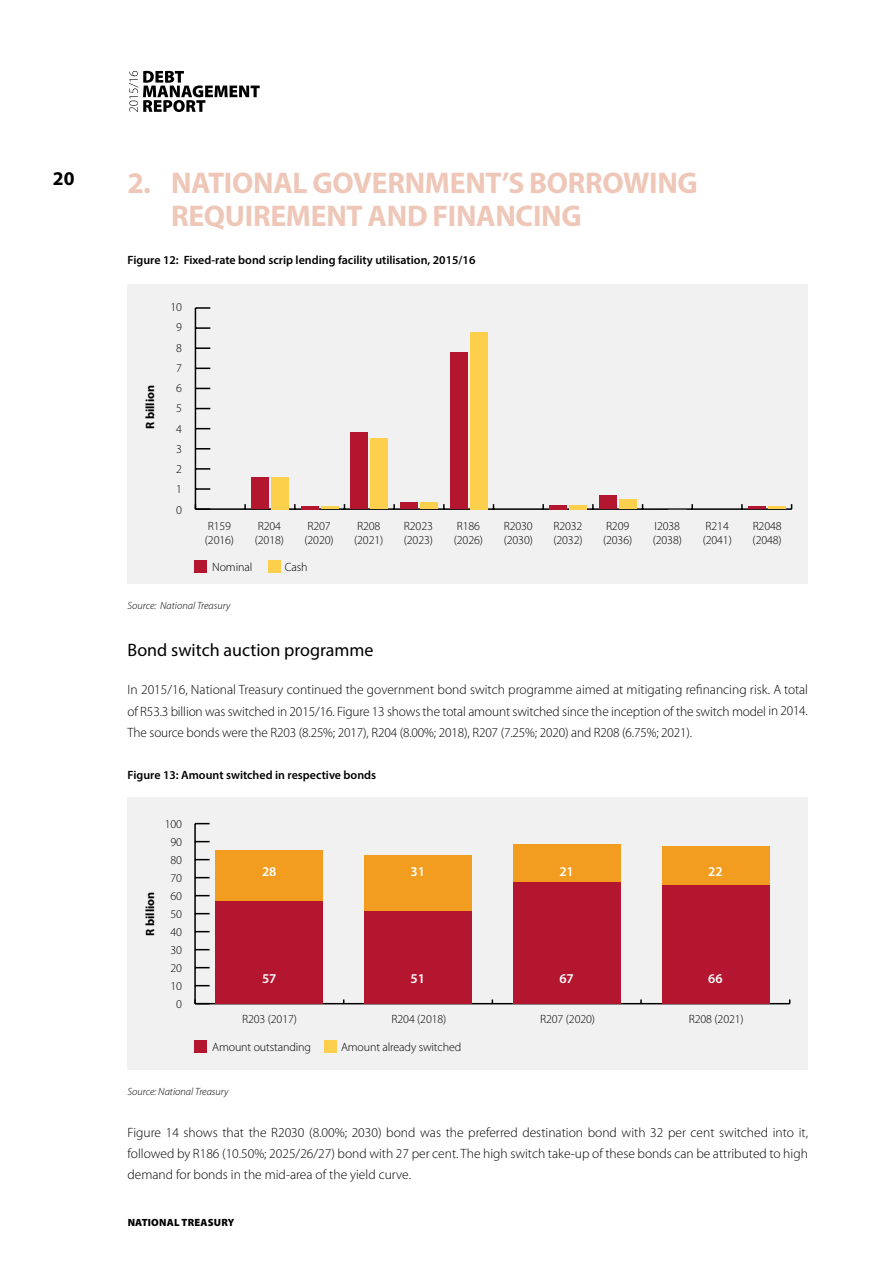
<style>
.page{position:relative;width:893px;height:1263px;background:#fff}
.page>*{position:absolute;margin:0;border:0;box-sizing:border-box;transform-origin:0 0}
.t1{font:700 30px/33px "Myriad Pro";letter-spacing:-.01em;color:#eec7b8}
.t2{font:700 19.5px "Myriad Pro";color:#000}
.t3{font:18px "Myriad Pro";color:#000}
.t4{font:300 13.5px/21px "Myriad Pro";letter-spacing:-.01em;color:#000;text-align:justify}
.t5{font:600 13.5px "Myriad Pro";letter-spacing:-.01em;color:#fff}
.t6{font:300 12px/13.5px "Myriad Pro";letter-spacing:-.01em;color:#000}
.t7{font:600 12px "Myriad Pro";color:#000}
.t8{font:700 12px "Myriad Pro";color:#000}
.t9{font:italic 300 10.5px "Myriad Pro";color:#000}
.t10{font:900 10.5px "Myriad Pro";letter-spacing:.02em;color:#000}
</style>
<div class="page">
<svg style="left:129px;top:71px;width:131px;height:41px"></svg>
<div style="left:128px;top:284px;width:680px;height:300px;background:#f1f1f2"></div>
<div style="left:194px;top:560px;width:13px;height:12px;background:#b5162f"></div>
<div style="left:268px;top:560px;width:13px;height:12px;background:#fccf4d"></div>
<div style="left:128px;top:797px;width:680px;height:272px;background:#f1f1f2"></div>
<div style="left:194px;top:1040px;width:13px;height:13px;background:#b5162f"></div>
<div style="left:324px;top:1040px;width:13px;height:13px;background:#fccf4d"></div>
<hr style="left:195px;top:1003px;width:595px;height:1px;background:#000">
<hr style="left:194px;top:824px;width:2px;height:180px;background:#000">
<svg style="left:194px;top:999px;width:16px;height:5px"></svg>
<svg style="left:196px;top:985px;width:14px;height:1px"></svg>
<svg style="left:196px;top:967px;width:14px;height:1px"></svg>
<svg style="left:196px;top:949px;width:14px;height:1px"></svg>
<svg style="left:196px;top:931px;width:14px;height:1px"></svg>
<svg style="left:196px;top:913px;width:14px;height:1px"></svg>
<svg style="left:196px;top:895px;width:14px;height:1px"></svg>
<svg style="left:196px;top:877px;width:14px;height:1px"></svg>
<svg style="left:196px;top:859px;width:14px;height:1px"></svg>
<svg style="left:196px;top:841px;width:14px;height:1px"></svg>
<svg style="left:195px;top:823px;width:15px;height:1px"></svg>
<div style="left:216px;top:850px;width:107px;height:51px;background:#f29d1f"></div>
<div style="left:364px;top:855px;width:108px;height:56px;background:#f29d1f"></div>
<div style="left:513px;top:844px;width:107px;height:38px;background:#f29d1f"></div>
<div style="left:662px;top:846px;width:107px;height:39px;background:#f29d1f"></div>
<div style="left:216px;top:901px;width:107px;height:103px;background:#b5162f"></div>
<div style="left:364px;top:911px;width:108px;height:93px;background:#b5162f"></div>
<div style="left:513px;top:882px;width:107px;height:122px;background:#b5162f"></div>
<div style="left:662px;top:885px;width:107px;height:119px;background:#b5162f"></div>
<hr style="left:195px;top:508px;width:597px;height:2px;background:#000">
<hr style="left:195px;top:308px;width:1px;height:201px;background:#000">
<svg style="left:195px;top:504px;width:15px;height:6px"></svg>
<svg style="left:196px;top:488px;width:14px;height:2px"></svg>
<svg style="left:196px;top:468px;width:14px;height:2px"></svg>
<svg style="left:196px;top:448px;width:14px;height:1px"></svg>
<svg style="left:196px;top:428px;width:14px;height:1px"></svg>
<svg style="left:196px;top:408px;width:14px;height:1px"></svg>
<svg style="left:196px;top:388px;width:14px;height:1px"></svg>
<svg style="left:196px;top:368px;width:14px;height:1px"></svg>
<svg style="left:196px;top:347px;width:14px;height:2px"></svg>
<svg style="left:196px;top:327px;width:14px;height:2px"></svg>
<svg style="left:195px;top:307px;width:15px;height:2px"></svg>
<div style="left:271px;top:477px;width:18px;height:32px;background:#fccf4d"></div>
<hr style="left:321px;top:506px;width:17px;height:3px;background:#fccf4d">
<div style="left:370px;top:438px;width:18px;height:71px;background:#fccf4d"></div>
<div style="left:420px;top:502px;width:18px;height:7px;background:#fccf4d"></div>
<div style="left:470px;top:332px;width:18px;height:177px;background:#fccf4d"></div>
<hr style="left:569px;top:505px;width:18px;height:4px;background:#fccf4d">
<div style="left:619px;top:499px;width:18px;height:10px;background:#fccf4d"></div>
<svg style="left:768px;top:504px;width:24px;height:5px"></svg>
<div style="left:251px;top:478px;width:18px;height:31px;background:#b5162f"></div>
<hr style="left:301px;top:506px;width:18px;height:3px;background:#b5162f">
<div style="left:350px;top:432px;width:18px;height:77px;background:#b5162f"></div>
<div style="left:400px;top:502px;width:18px;height:7px;background:#b5162f"></div>
<div style="left:450px;top:353px;width:18px;height:156px;background:#b5162f"></div>
<hr style="left:549px;top:505px;width:18px;height:4px;background:#b5162f">
<div style="left:599px;top:495px;width:18px;height:14px;background:#b5162f"></div>
<hr style="left:748px;top:506px;width:18px;height:3px;background:#b5162f">
<h2 class="t2" style="left:53px;top:165px;width:23px">20</h2>
<h1 class="t1" style="left:171px;top:165px;width:528px;text-indent:-44px">2. NATIONAL GOVERNMENT’S BORROWING<br>REQUIREMENT AND FINANCING</h1>
<p class="t7" style="left:128px;top:252px;width:349px">Figure 12: Fixed-rate bond scrip lending facility utilisation, 2015/16</p>
<p class="t8" style="left:142px;top:429px;width:45px;rotate:-90deg">R billion</p>
<p class="t6" style="left:170px;top:297px;width:13px;line-height:20.2px;text-align:center">10<br>9<br>8<br>7<br>6<br>5<br>4<br>3<br>2<br>1<br>0</p>
<p class="t6" style="left:205px;top:520px;width:31px">R159 (2016)</p>
<p class="t6" style="left:454px;top:520px;width:31px">R186 (2026)</p>
<p class="t6" style="left:703px;top:520px;width:31px">R214 (2041)</p>
<p class="t6" style="left:255px;top:520px;width:31px">R204 (2018)</p>
<p class="t6" style="left:504px;top:520px;width:31px">R2030 (2030)</p>
<p class="t6" style="left:753px;top:520px;width:31px">R2048 (2048)</p>
<p class="t6" style="left:304px;top:520px;width:31px">R207 (2020)</p>
<p class="t6" style="left:553px;top:520px;width:31px">R2032 (2032)</p>
<p class="t6" style="left:354px;top:520px;width:31px">R208 (2021)</p>
<p class="t6" style="left:603px;top:520px;width:31px">R209 (2036)</p>
<p class="t6" style="left:404px;top:520px;width:31px">R2023 (2023)</p>
<p class="t6" style="left:653px;top:520px;width:31px">I2038 (2038)</p>
<p class="t6" style="left:212px;top:560px;width:42px">Nominal</p>
<p class="t6" style="left:285px;top:560px;width:24px">Cash</p>
<p class="t9" style="left:128px;top:600px;width:104px">Source: National Treasury</p>
<h3 class="t3" style="left:128px;top:639px;width:248px">Bond switch auction programme</h3>
<p class="t4" style="left:128px;top:680px;width:682px">In 2015/16, National Treasury continued the government bond switch programme aimed at mitigating refinancing risk. A total of R53.3 billion was switched in 2015/16. Figure 13 shows the total amount switched since the inception of the switch model in 2014.<br>The source bonds were the R203 (8.25%; 2017), R204 (8.00%; 2018), R207 (7.25%; 2020) and R208 (6.75%; 2021).</p>
<p class="t7" style="left:128px;top:767px;width:250px">Figure 13: Amount switched in respective bonds</p>
<p class="t8" style="left:142px;top:935px;width:45px;rotate:-90deg">R billion</p>
<p class="t6" style="left:165px;top:815px;width:19px;line-height:18px;text-align:right">100<br>90<br>80<br>70<br>60<br>50<br>40<br>30<br>20<br>10<br>0</p>
<p class="t5" style="left:262px;top:863px;width:16px">28</p>
<p class="t5" style="left:262px;top:969px;width:16px">57</p>
<p class="t5" style="left:411px;top:863px;width:16px">31</p>
<p class="t5" style="left:411px;top:969px;width:16px">51</p>
<p class="t5" style="left:559px;top:863px;width:16px">21</p>
<p class="t5" style="left:559px;top:969px;width:16px">67</p>
<p class="t5" style="left:708px;top:863px;width:16px">22</p>
<p class="t5" style="left:708px;top:969px;width:16px">66</p>
<p class="t6" style="left:242px;top:1012px;width:56px">R203 (2017)</p>
<p class="t6" style="left:392px;top:1012px;width:56px">R204 (2018)</p>
<p class="t6" style="left:540px;top:1012px;width:56px">R207 (2020)</p>
<p class="t6" style="left:689px;top:1012px;width:56px">R208 (2021)</p>
<p class="t6" style="left:212px;top:1040px;width:100px">Amount outstanding</p>
<p class="t6" style="left:341px;top:1040px;width:122px">Amount already switched</p>
<p class="t9" style="left:128px;top:1086px;width:102px">Source: National Treasury</p>
<p class="t4" style="left:128px;top:1122px;width:682px">Figure 14 shows that the R2030 (8.00%; 2030) bond was the preferred destination bond with 32 per cent switched into it, followed by R186 (10.50%; 2025/26/27) bond with 27 per cent. The high switch take-up of these bonds can be attributed to high demand for bonds in the mid-area of the yield curve.</p>
<p class="t10" style="left:128px;top:1216px;width:108px">NATIONAL TREASURY</p>
</div>
